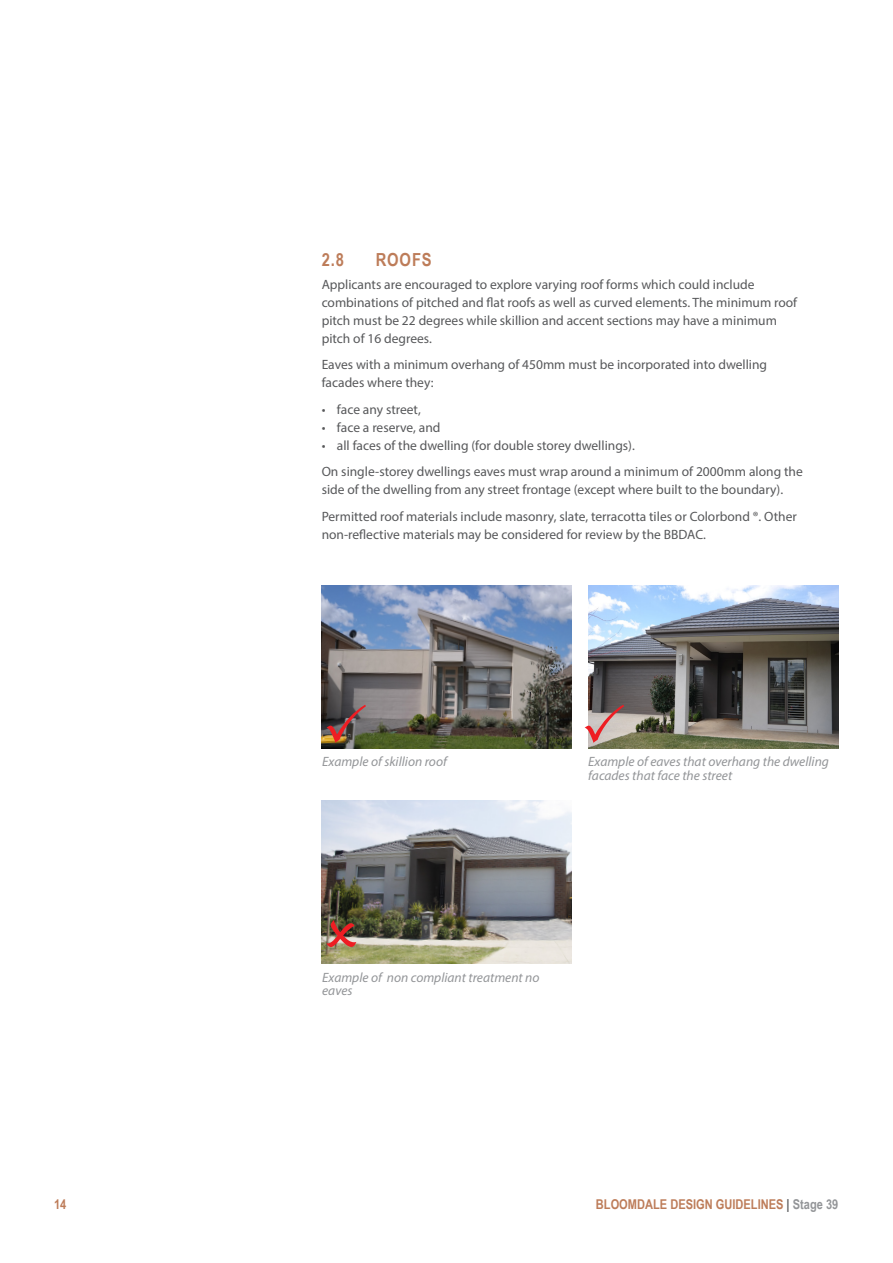
<style>
.page{position:relative;width:893px;height:1263px;background:#fff}
.page>*{position:absolute;margin:0;border:0;box-sizing:border-box;transform-origin:0 0}
.Heading_Level_2_1_x{font:700 18px "Arial Narrow";letter-spacing:.05em;color:#bd7c59}
.Body_Text{font:13.5px/18px "Myriad Pro";color:#57585a}
.Grey_Plan_Text{font:italic 13.5px/13.5px "Myriad Pro";color:#939598}
.t1{font:700 13.5px "Arial Narrow";color:#bd7c59}
.s1{color:#57585a}
.s2{color:#939598}
</style>
<div class="page">
<img style="left:588px;top:585px;width:251px;height:163px">
<img style="left:322px;top:585px;width:249px;height:163px">
<img style="left:322px;top:800px;width:249px;height:163px">
<svg style="left:326px;top:704px;width:40px;height:39px;background:#605b50"></svg>
<svg style="left:588px;top:704px;width:36px;height:39px"></svg>
<svg style="left:326px;top:919px;width:30px;height:28px"></svg>
<p class="Heading_Level_2_1_x" style="left:322px;top:246px;width:24px">2.8</p>
<p class="Heading_Level_2_1_x" style="left:376px;top:246px;width:58px">ROOFS</p>
<p class="Body_Text" style="left:322px;top:275px;width:477px">Applicants are encouraged to explore varying roof forms which could include combinations of pitched and flat roofs as well as curved elements. The minimum roof pitch must be 22 degrees while skillion and accent sections may have a minimum pitch of 16 degrees.</p>
<p class="Body_Text" style="left:322px;top:355px;width:447px">Eaves with a minimum overhang of 450mm must be incorporated into dwelling facades where they:</p>
<p class="Body_Text" style="left:322px;top:400px;width:101px">• face any street,</p>
<p class="Body_Text" style="left:322px;top:418px;width:120px">• face a reserve, and</p>
<p class="Body_Text" style="left:322px;top:436px;width:315px">• all faces of the dwelling (for double storey dwellings).</p>
<p class="Body_Text" style="left:322px;top:462px;width:483px">On single-storey dwellings eaves must wrap around a minimum of 2000mm along the side of the dwelling from any street frontage (except where built to the boundary).</p>
<p class="Body_Text" style="left:322px;top:507px;width:477px">Permitted roof materials include masonry, slate, terracotta tiles or Colorbond ®. Other non-reflective materials may be considered for review by the BBDAC.</p>
<p class="Grey_Plan_Text" style="left:322px;top:755px;width:126px">Example of skillion roof</p>
<p class="Grey_Plan_Text" style="left:588px;top:755px;width:242px">Example of eaves that overhang the dwelling facades that face the street</p>
<p class="Grey_Plan_Text" style="left:322px;top:970px;width:219px">Example of non compliant treatment no eaves</p>
<p class="t1" style="left:54px;top:1194px;width:14px">14</p>
<p class="t1" style="left:596px;top:1194px;width:244px">BLOOMDALE DESIGN GUIDELINES <span class="s1">|</span> <span class="s2">Stage 39</span></p>
</div>
